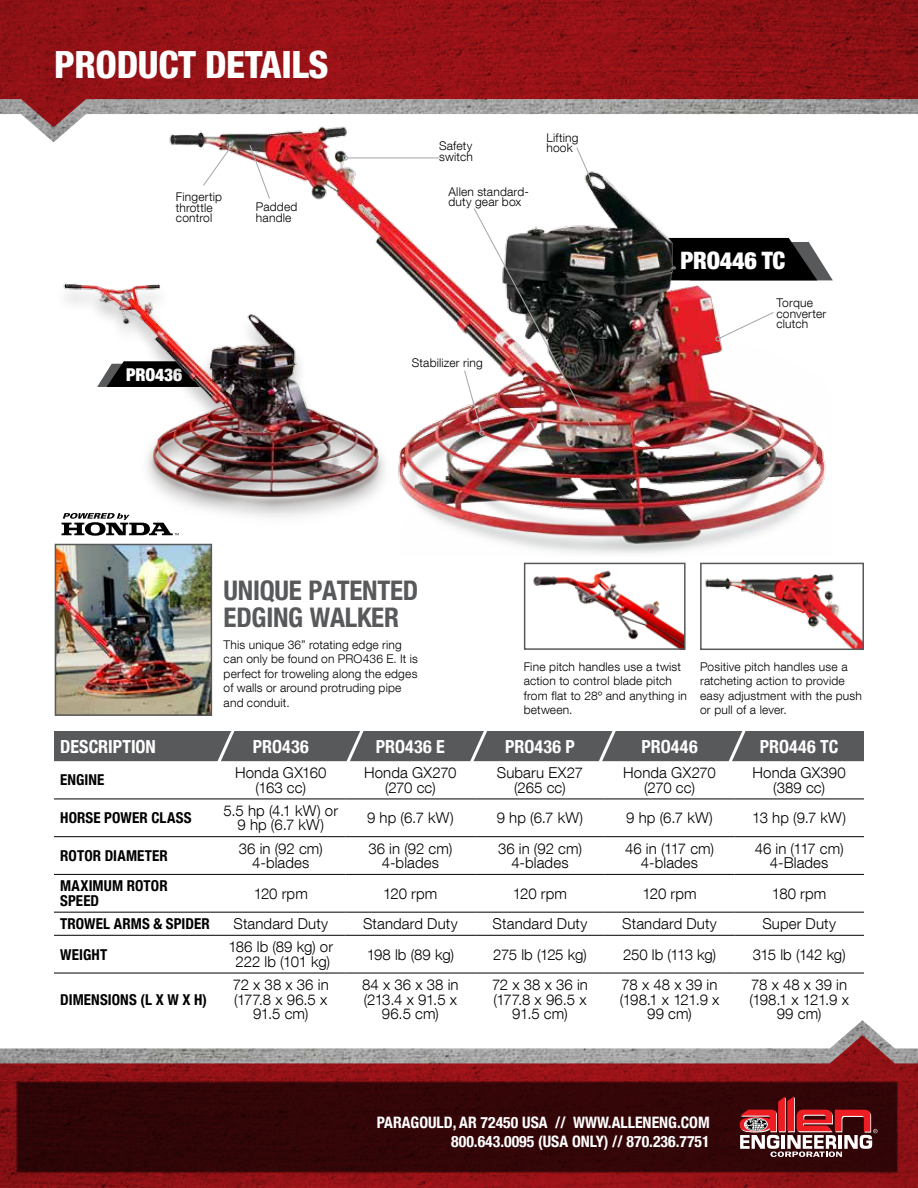
<style>
.page{position:relative;width:918px;height:1188px;background:#fff}
.page>*{position:absolute;margin:0;border:0;box-sizing:border-box;transform-origin:0 0}
.t1{font:800 condensed 37.5px "Helvetica Neue LT Com";letter-spacing:-.01em;color:#fff}
.t2{font:700 condensed 27px/27px "Helvetica Neue LT Com";letter-spacing:-.01em;color:#58595b}
.t3{font:900 condensed 24px "Helvetica Neue LT Com";letter-spacing:-.01em;color:#fff}
.t4{font:700 condensed 18px "Helvetica Neue LT Com";letter-spacing:.005em;color:#fff}
.t5{font:900 condensed 17.7px "Helvetica Neue LT Com";letter-spacing:-.01em;color:#fff}
.t6{font:700 condensed 15.75px/19.2px "Helvetica Neue";color:#fff;text-align:right}
.t7{font:300 15px/14.5px "Helvetica Neue LT Com";letter-spacing:.005em;color:#000;text-align:center}
.t8{font:700 condensed 15px/14.5px "Helvetica Neue LT Com";letter-spacing:.01em;color:#000}
.t9{font:300 15px "Helvetica Neue LT Com";letter-spacing:-.025em;color:#000}
.t10{font:300 15px "Helvetica Neue LT Com";letter-spacing:-.02em;color:#000}
.t11{font:300 15px "Helvetica Neue LT Com";letter-spacing:-.03em;color:#000}
.t12{font:300 12px/14.4px "Helvetica Neue LT Com";letter-spacing:.015em;color:#000}
</style>
<div class="page">
<svg style="left:0;top:0;width:918px;height:127px;background:#9b3337"></svg>
<svg style="left:0;top:1035px;width:918px;height:153px"></svg>
<div style="left:17px;top:1082px;width:881px;height:90px;background:#320607"></div>
<svg style="left:740px;top:1096px;width:138px;height:61px"></svg>
<img style="left:705px;top:574px;width:156px;height:73px">
<div style="left:700px;top:563px;width:164px;height:87px;border:2px solid #58595b"></div>
<img style="left:164px;top:123px;width:667px;height:433px">
<hr style="left:347px;top:157px;width:92px;height:1px;background:#a7a9ac">
<svg style="left:343px;top:155px;width:5px;height:6px"></svg>
<svg style="left:715px;top:311px;width:60px;height:31px"></svg>
<svg style="left:249px;top:144px;width:22px;height:56px"></svg>
<svg style="left:202px;top:142px;width:32px;height:45px"></svg>
<img style="left:463px;top:207px;width:129px;height:229px">
<div style="left:53px;top:283px;width:341px;height:250px;background:#fff"></div>
<img style="left:63px;top:271px;width:342px;height:242px">
<img style="left:533px;top:570px;width:150px;height:77px">
<div style="left:524px;top:563px;width:162px;height:87px;border:2px solid #58595b"></div>
<hr style="left:54px;top:799px;width:162px;height:1px;background:#000">
<hr style="left:216px;top:799px;width:130px;height:1px;background:#000">
<hr style="left:346px;top:799px;width:129px;height:1px;background:#000">
<hr style="left:475px;top:799px;width:130px;height:1px;background:#000">
<hr style="left:605px;top:799px;width:129px;height:1px;background:#000">
<hr style="left:734px;top:799px;width:130px;height:1px;background:#000">
<hr style="left:54px;top:836px;width:162px;height:1px;background:#000">
<hr style="left:216px;top:836px;width:130px;height:1px;background:#000">
<hr style="left:346px;top:836px;width:129px;height:1px;background:#000">
<hr style="left:475px;top:836px;width:130px;height:1px;background:#000">
<hr style="left:605px;top:836px;width:129px;height:1px;background:#000">
<hr style="left:734px;top:836px;width:130px;height:1px;background:#000">
<hr style="left:54px;top:874px;width:162px;height:1px;background:#000">
<hr style="left:216px;top:874px;width:130px;height:1px;background:#000">
<hr style="left:346px;top:874px;width:129px;height:1px;background:#000">
<hr style="left:475px;top:874px;width:130px;height:1px;background:#000">
<hr style="left:605px;top:874px;width:129px;height:1px;background:#000">
<hr style="left:734px;top:874px;width:130px;height:1px;background:#000">
<hr style="left:54px;top:912px;width:162px;height:1px;background:#000">
<hr style="left:216px;top:912px;width:130px;height:1px;background:#000">
<hr style="left:346px;top:912px;width:129px;height:1px;background:#000">
<hr style="left:475px;top:912px;width:130px;height:1px;background:#000">
<hr style="left:605px;top:912px;width:129px;height:1px;background:#000">
<hr style="left:734px;top:912px;width:130px;height:1px;background:#000">
<hr style="left:54px;top:935px;width:162px;height:1px;background:#000">
<hr style="left:216px;top:935px;width:130px;height:1px;background:#000">
<hr style="left:346px;top:935px;width:129px;height:1px;background:#000">
<hr style="left:475px;top:935px;width:130px;height:1px;background:#000">
<hr style="left:605px;top:935px;width:129px;height:1px;background:#000">
<hr style="left:734px;top:935px;width:130px;height:1px;background:#000">
<hr style="left:54px;top:973px;width:162px;height:1px;background:#000">
<hr style="left:216px;top:973px;width:130px;height:1px;background:#000">
<hr style="left:346px;top:973px;width:129px;height:1px;background:#000">
<hr style="left:475px;top:973px;width:130px;height:1px;background:#000">
<hr style="left:605px;top:973px;width:129px;height:1px;background:#000">
<hr style="left:734px;top:973px;width:130px;height:1px;background:#000">
<img style="left:58px;top:547px;width:151px;height:166px">
<div style="left:55px;top:544px;width:157px;height:172px;border:2px solid #58595b"></div>
<div style="left:54px;top:731px;width:810px;height:31px;background:#58595b"></div>
<svg style="left:575px;top:146px;width:17px;height:35px"></svg>
<svg style="left:62px;top:513px;width:117px;height:23px"></svg>
<h1 class="t1" style="left:54px;top:42px;width:276px">PRODUCT DETAILS</h1>
<p class="t12" style="left:176px;top:191px;width:48px;line-height:10.5px">Fingertip throttle control</p>
<p class="t12" style="left:256px;top:201px;width:43px;line-height:10.5px">Padded handle</p>
<p class="t5" style="left:126px;top:364px;width:58px">PRO436</p>
<p class="t12" style="left:439px;top:140px;width:35px;line-height:10.5px">Safety switch</p>
<p class="t12" style="left:448px;top:186px;width:82px;line-height:10.5px">Allen standard&shy;duty gear box</p>
<p class="t12" style="left:546px;top:132px;width:34px;line-height:10.5px">Lifting hook</p>
<p class="t12" style="left:412px;top:355px;width:72px">Stabilizer ring</p>
<h2 class="t2" style="left:224px;top:577px;width:196px">UNIQUE PATENTED<br>EDGING WALKER</h2>
<h3 class="t3" style="left:681px;top:246px;width:106px">PRO446 TC</h3>
<p class="t12" style="left:776px;top:297px;width:51px;line-height:10.5px">Torque converter clutch</p>
<p class="t12" style="left:224px;top:637px;width:196px">This unique 36” rotating edge ring can only be found on PRO436 E. It is perfect for troweling along the edges of walls or around protruding pipe and conduit.</p>
<p class="t12" style="left:524px;top:659px;width:165px">Fine pitch handles use a twist action to control blade pitch from flat to 28º and anything in between.</p>
<p class="t12" style="left:700px;top:659px;width:163px">Positive pitch handles use a ratcheting action to provide easy adjustment with the push or pull of a lever.</p>
<p class="t4" style="left:60px;top:735px;width:97px">DESCRIPTION</p>
<p class="t4" style="left:253px;top:735px;width:57px">PRO436</p>
<p class="t4" style="left:376px;top:735px;width:70px">PRO436 E</p>
<p class="t4" style="left:505px;top:735px;width:71px">PRO436 P</p>
<p class="t4" style="left:642px;top:735px;width:58px">PRO446</p>
<p class="t4" style="left:760px;top:735px;width:80px">PRO446 TC</p>
<p class="t8" style="left:60px;top:773px;width:46px">ENGINE</p>
<p class="t7" style="left:235px;top:765px;width:93px">Honda GX160 (163 cc)</p>
<p class="t7" style="left:364px;top:765px;width:94px">Honda GX270 (270 cc)</p>
<p class="t7" style="left:497px;top:765px;width:88px">Subaru EX27 (265 cc)</p>
<p class="t7" style="left:623px;top:765px;width:94px">Honda GX270 (270 cc)</p>
<p class="t7" style="left:753px;top:765px;width:95px">Honda GX390 (389 cc)</p>
<p class="t8" style="left:60px;top:811px;width:133px">HORSE POWER CLASS</p>
<p class="t7" style="left:224px;top:803px;width:116px">5.5 hp (4.1 kW) or<br>9 hp (6.7 kW)</p>
<p class="t7" style="left:367px;top:810px;width:88px">9 hp (6.7 kW)</p>
<p class="t7" style="left:497px;top:810px;width:88px">9 hp (6.7 kW)</p>
<p class="t7" style="left:626px;top:810px;width:88px">9 hp (6.7 kW)</p>
<p class="t7" style="left:752px;top:810px;width:95px">13 hp (9.7 kW)</p>
<p class="t8" style="left:60px;top:848px;width:109px">ROTOR DIAMETER</p>
<p class="t7" style="left:239px;top:841px;width:85px">36 in (92 cm)<br>4-blades</p>
<p class="t7" style="left:368px;top:841px;width:85px">36 in (92 cm)<br>4-blades</p>
<p class="t7" style="left:498px;top:841px;width:85px">36 in (92 cm)<br>4-blades</p>
<p class="t7" style="left:625px;top:841px;width:90px">46 in (117 cm)<br>4-blades</p>
<p class="t7" style="left:755px;top:841px;width:90px">46 in (117 cm)<br>4-Blades</p>
<p class="t8" style="left:60px;top:879px;width:109px">MAXIMUM ROTOR<br>SPEED</p>
<p class="t7" style="left:254px;top:886px;width:56px">120 rpm</p>
<p class="t7" style="left:383px;top:886px;width:56px">120 rpm</p>
<p class="t7" style="left:513px;top:886px;width:56px">120 rpm</p>
<p class="t7" style="left:643px;top:886px;width:56px">120 rpm</p>
<p class="t7" style="left:772px;top:886px;width:56px">180 rpm</p>
<p class="t8" style="left:60px;top:917px;width:151px">TROWEL ARMS &amp; SPIDER</p>
<p class="t7" style="left:233px;top:916px;width:96px">Standard Duty</p>
<p class="t7" style="left:363px;top:916px;width:96px">Standard Duty</p>
<p class="t7" style="left:493px;top:916px;width:96px">Standard Duty</p>
<p class="t7" style="left:622px;top:916px;width:96px">Standard Duty</p>
<p class="t7" style="left:762px;top:916px;width:75px">Super Duty</p>
<p class="t8" style="left:60px;top:947px;width:49px">WEIGHT</p>
<p class="t7" style="left:228px;top:939px;width:106px">186 lb (89 kg) or<br>222 lb (101 kg)</p>
<p class="t7" style="left:367px;top:947px;width:89px">198 lb (89 kg)</p>
<p class="t9" style="left:493px;top:945px;width:95px">275 lb (125 kg)</p>
<p class="t10" style="left:623px;top:945px;width:95px">250 lb (113 kg)</p>
<p class="t11" style="left:753px;top:945px;width:94px">315 lb (142 kg)</p>
<p class="t8" style="left:60px;top:992px;width:148px">DIMENSIONS (L X W X H)</p>
<p class="t7" style="left:233px;top:977px;width:97px">72 x 38 x 36 in (177.8 x 96.5 x<br>91.5 cm)</p>
<p class="t7" style="left:362px;top:977px;width:98px">84 x 36 x 38 in (213.4 x 91.5 x<br>96.5 cm)</p>
<p class="t7" style="left:492px;top:977px;width:97px">72 x 38 x 36 in (177.8 x 96.5 x<br>91.5 cm)</p>
<p class="t7" style="left:620px;top:977px;width:101px">78 x 48 x 39 in (198.1 x 121.9 x<br>99 cm)</p>
<p class="t7" style="left:749px;top:977px;width:101px">78 x 48 x 39 in (198.1 x 121.9 x<br>99 cm)</p>
<p class="t6" style="left:377px;top:1112px;width:335px">PARAGOULD, AR 72450 USA // WWW.ALLENENG.COM<br>800.643.0095 (USA ONLY) // 870.236.7751</p>
</div>
